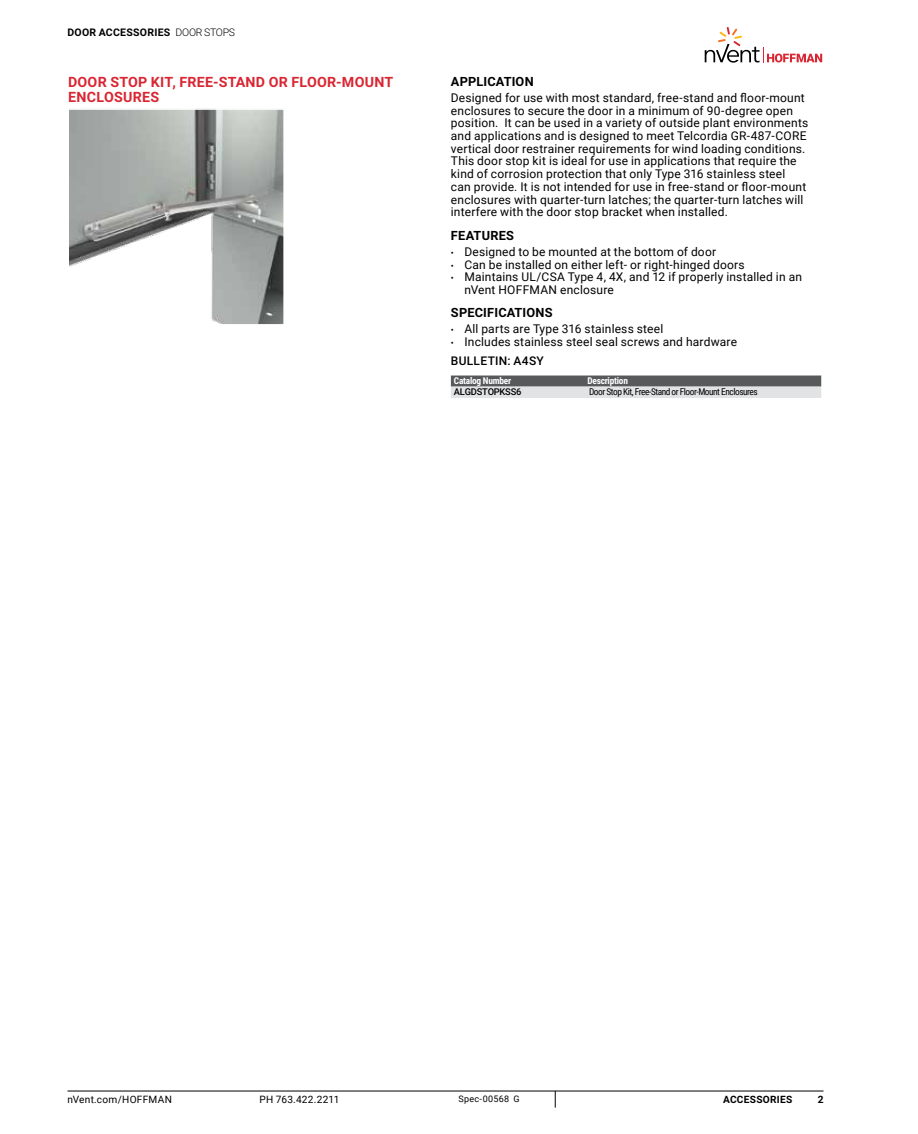
<style>
.page{position:relative;width:918px;height:1134px;background:#fff}
.page>*{position:absolute;margin:0;border:0;box-sizing:border-box;transform-origin:0 0}
.t1{font:700 14.25px "Roboto";letter-spacing:.015em;color:#d92632}
.t2{font:700 12.75px "Roboto";letter-spacing:.01em;color:#000}
.t3{font:12px/12.8px "Roboto";letter-spacing:.015em;color:#000}
.t4{font:700 10.5px "Roboto";letter-spacing:.025em;color:#000}
.t5{font:10.2px "Roboto";letter-spacing:.025em;color:#000}
.t6{font:700 10.2px "Roboto";letter-spacing:.025em;color:#000}
.t7{font:9.3px "Roboto Condensed";letter-spacing:-.05em;color:#000}
.t8{font:700 9.3px "Roboto Condensed";letter-spacing:-.025em;color:#fff}
.t9{font:500 9.3px "Roboto";letter-spacing:-.025em;color:#000}
.t10{font:9px "Roboto";letter-spacing:.035em;color:#000}
.s1{font-weight:300}
.s2{font-size:9px}
.s3{font-weight:500}
</style>
<div class="page">
<hr style="left:68px;top:1091px;width:756px;height:1px;background:#000">
<svg style="left:555px;top:1091px;width:1px;height:17px"></svg>
<svg style="left:705px;top:27px;width:117px;height:36px"></svg>
<img style="left:71px;top:112px;width:210px;height:210px">
<div style="left:68px;top:109px;width:216px;height:216px;border:1px solid #fff"></div>
<svg style="left:451px;top:376px;width:370px;height:22px;background:#a1a2a3"></svg>
<p class="t4" style="left:68px;top:25px;width:168px">DOOR ACCESSORIES <span class="s1">DOOR STOPS</span></p>
<p class="t1" style="left:68px;top:72px;width:179px">DOOR STOP KIT, FREE-STAND</p>
<p class="t1" style="left:269px;top:72px;width:126px">OR FLOOR-MOUNT</p>
<p class="t1" style="left:68px;top:87px;width:92px">ENCLOSURES</p>
<p class="t2" style="left:451px;top:72px;width:84px">APPLICATION</p>
<p class="t3" style="left:451px;top:91px;width:359px">Designed for use with most standard, free-stand and floor-mount enclosures to secure the door in a minimum of 90-degree open position. It can be used in a variety of outside plant environments and applications and is designed to meet Telcordia GR-487-CORE vertical door restrainer requirements for wind loading conditions.<br>This door stop kit is ideal for use in applications that require the kind of corrosion protection that only Type 316 stainless steel<br>can provide. It is not intended for use in free-stand or floor-mount enclosures with quarter-turn latches; the quarter-turn latches will interfere with the door stop bracket when installed.</p>
<p class="t2" style="left:451px;top:226px;width:49px">FEATURES</p>
<p class="t3" style="left:451px;top:245px;width:267px"><span class="s2">•</span> Designed to be mounted at the bottom of door</p>
<p class="t3" style="left:451px;top:257px;width:295px"><span class="s2">•</span> Can be installed on either left- or right-hinged doors</p>
<p class="t3" style="left:464px;top:270px;width:339px;text-indent:-14px"><span class="s2">•</span> Maintains UL/CSA Type 4, 4X, and 12 if properly installed in an nVent HOFFMAN enclosure</p>
<p class="t2" style="left:451px;top:304px;width:8px">SPECI</p>
<p class="t2" style="left:487px;top:304px;width:66px">FICATIONS</p>
<p class="t3" style="left:451px;top:322px;width:214px"><span class="s2">•</span> All parts are Type 316 stainless steel</p>
<p class="t3" style="left:451px;top:332px;width:288px;line-height:18.8px"><span class="s2">•</span> Includes stainless steel seal screws and hardware<br><span class="s3">BULLETIN: A4SY</span></p>
<p class="t8" style="left:454px;top:374px;width:59px">Catalog Number</p>
<p class="t8" style="left:587px;top:374px;width:42px">Description</p>
<p class="t9" style="left:454px;top:385px;width:69px">ALGDSTOPKSS6</p>
<p class="t7" style="left:589px;top:385px;width:170px">Door Stop Kit, Free-Stand or Floor-Mount Enclosures</p>
<p class="t5" style="left:67px;top:1092px;width:106px">nVent.com/HOFFMAN</p>
<p class="t5" style="left:260px;top:1092px;width:81px">PH 763.422.2211</p>
<p class="t10" style="left:458px;top:1092px;width:63px">Spec-00568 G</p>
<p class="t6" style="left:723px;top:1092px;width:71px">ACCESSORIES</p>
<p class="t6" style="left:818px;top:1092px;width:7px">2</p>
</div>
